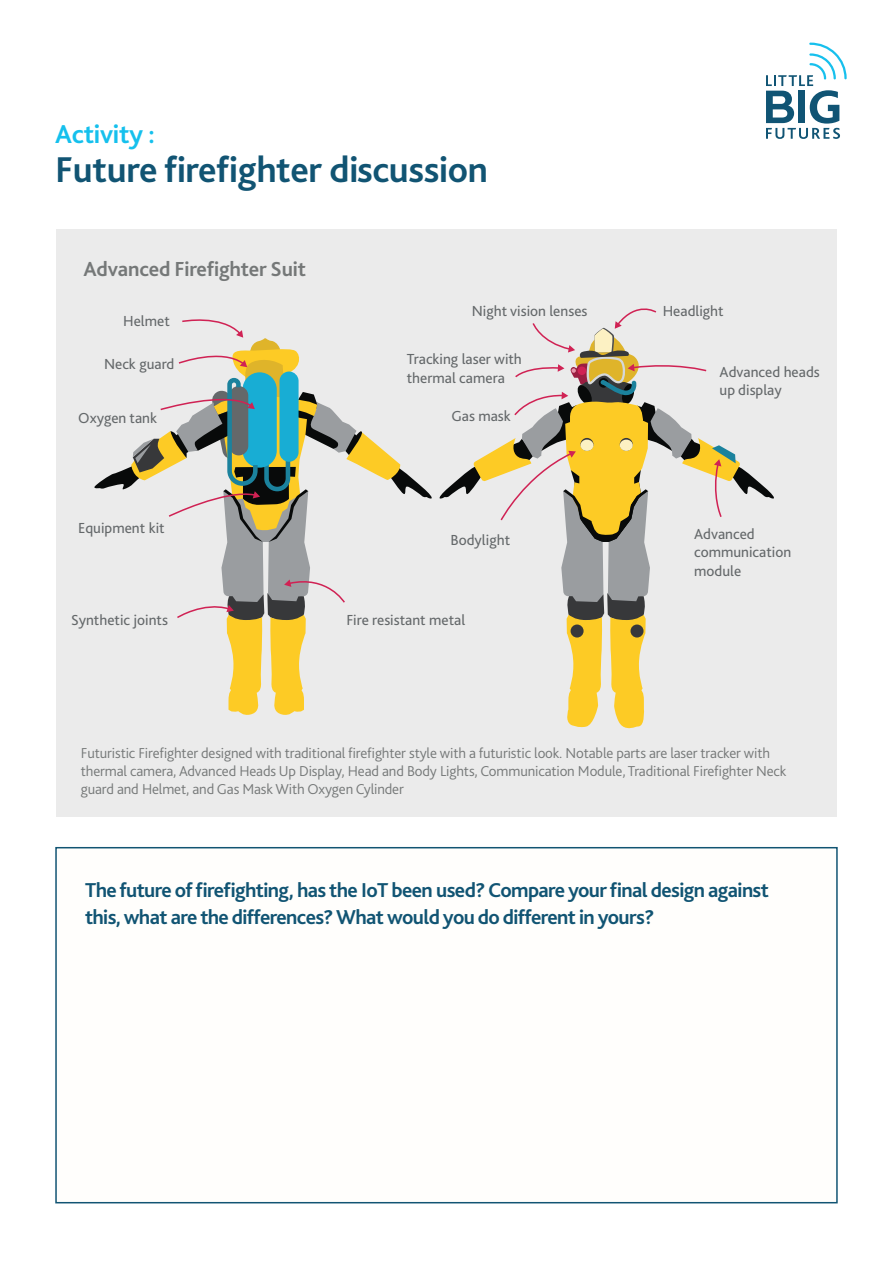
<style>
.page{position:relative;width:893px;height:1263px;background:#fff}
.page>*{position:absolute;margin:0;border:0;box-sizing:border-box;transform-origin:0 0}
.t1{font:700 37.5px "Bliss 2";letter-spacing:-.01em;color:#115473}
.t2{font:700 27px "Bliss 2";letter-spacing:-.01em;color:#15c0ed}
.t3{font:700 21.3px "Bliss 2";letter-spacing:-.01em;color:#757878}
.t4{font:700 21px/27px "Bliss 2";letter-spacing:-.03em;color:#115473}
.t5{font:15.3px/18.3px "Bliss 2";color:#64686a}
.t6{font:300 15px/18px "Bliss 2";letter-spacing:-.01em;color:#757878}
</style>
<div class="page">
<div style="left:55px;top:847px;width:783px;height:356px;background:#fffefc;border:2px solid #115473"></div>
<div style="left:56px;top:230px;width:781px;height:587px;background:#ebebeb"></div>
<svg style="left:94px;top:308px;width:680px;height:421px"></svg>
<svg style="left:766px;top:43px;width:81px;height:96px"></svg>
<h2 class="t2" style="left:55px;top:118px;width:101px">Activity :</h2>
<h1 class="t1" style="left:55px;top:147px;width:434px">Future firefighter discussion</h1>
<h3 class="t3" style="left:84px;top:255px;width:224px">Advanced Firefighter Suit</h3>
<p class="t5" style="left:123px;top:312px;width:48px">Helmet</p>
<p class="t5" style="left:104px;top:354px;width:72px">Neck guard</p>
<p class="t5" style="left:78px;top:408px;width:80px">Oxygen tank</p>
<p class="t5" style="left:78px;top:518px;width:88px">Equipment kit</p>
<p class="t5" style="left:472px;top:301px;width:117px">Night vision lenses</p>
<p class="t5" style="left:407px;top:350px;width:117px">Tracking laser with thermal camera</p>
<p class="t5" style="left:451px;top:407px;width:61px">Gas mask</p>
<p class="t5" style="left:450px;top:531px;width:61px">Bodylight</p>
<p class="t5" style="left:71px;top:610px;width:98px">Synthetic joints</p>
<p class="t5" style="left:346px;top:610px;width:120px">Fire resistant metal</p>
<p class="t5" style="left:663px;top:301px;width:62px">Headlight</p>
<p class="t5" style="left:720px;top:362px;width:102px">Advanced heads up display</p>
<p class="t5" style="left:694px;top:524px;width:99px">Advanced communication module</p>
<p class="t6" style="left:81px;top:744px;width:707px">Futuristic Firefighter designed with traditional firefighter style with a futuristic look. Notable parts are laser tracker with thermal camera, Advanced Heads Up Display, Head and Body Lights, Communication Module, Traditional Firefighter Neck guard and Helmet, and Gas Mask With Oxygen Cylinder</p>
<h3 class="t4" style="left:85px;top:876px;width:685px">The future of firefighting, has the IoT been used? Compare your final design against this, what are the differences? What would you do different in yours?</h3>
</div>
